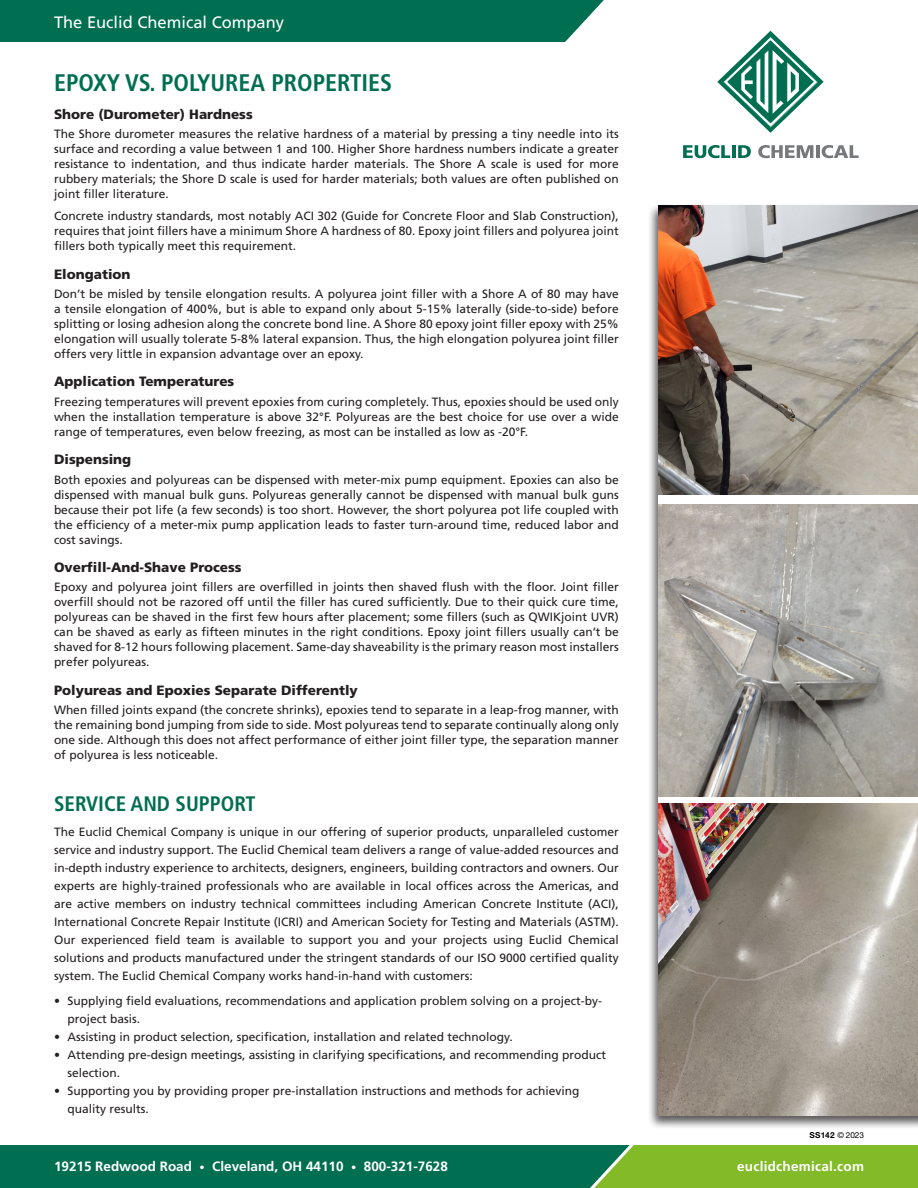
<style>
.page{position:relative;width:918px;height:1188px;background:#fff}
.page>*{position:absolute;margin:0;border:0;box-sizing:border-box;transform-origin:0 0}
.t1{font:700 condensed 24px "Frutiger LT Std";color:#006e51}
.t2{font:700 condensed 21px "Frutiger LT Std";color:#006e51}
.t3{font:16.5px "Frutiger LT Std";color:#fff}
.t4{font:900 13.5px "Frutiger LT Std";color:#231f20}
.t5{font:700 13.5px "Frutiger LT Std";color:#fff}
.t6{font:700 13.5px "Frutiger LT Std";letter-spacing:.02em;color:#fff}
.t7{font:12px/15px "Frutiger LT Std";color:#231f20;text-align:justify}
.t8{font:700 8.25px "Helvetica Neue LT Std";letter-spacing:.03em;color:#000}
.s1{font-weight:400}
.s2{font-size:10.5px}
</style>
<div class="page">
<div style="left:0;top:0;width:604px;height:42px;background:#006e51"></div>
<svg style="left:0;top:1145px;width:918px;height:43px;background:#2b8744"></svg>
<svg style="left:717px;top:31px;width:107px;height:102px"></svg>
<svg style="left:683px;top:145px;width:47px;height:13px"></svg>
<hr style="left:732px;top:145px;width:4px;height:13px;background:#006e51">
<svg style="left:738px;top:145px;width:13px;height:13px"></svg>
<svg style="left:758px;top:145px;width:55px;height:13px"></svg>
<hr style="left:816px;top:145px;width:4px;height:13px;background:#76787b">
<svg style="left:822px;top:145px;width:37px;height:13px"></svg>
<div style="left:647px;top:204px;width:271px;height:926px;background:#231f20;opacity:.75"></div>
<img style="left:659px;top:504px;width:259px;height:293px">
<img style="left:659px;top:206px;width:259px;height:289px">
<img style="left:659px;top:804px;width:259px;height:312px">
<h3 class="t3" style="left:54px;top:13px;width:232px">The Euclid Chemical Company</h3>
<p class="t1" style="left:54px;top:68px;width:340px">EPOXY VS. POLYUREA PROPERTIES</p>
<p class="t4" style="left:54px;top:106px;width:200px">Shore (Durometer) Hardness</p>
<p class="t7" style="left:54px;top:127px;width:566px">The Shore durometer measures the relative hardness of a material by pressing a tiny needle into its surface and recording a value between 1 and 100. Higher Shore hardness numbers indicate a greater resistance to indentation, and thus indicate harder materials. The Shore A scale is used for more rubbery materials; the Shore D scale is used for harder materials; both values are often published on joint filler literature.</p>
<p class="t7" style="left:54px;top:208px;width:566px">Concrete industry standards, most notably ACI 302 (Guide for Concrete Floor and Slab Construction), requires that joint fillers have a minimum Shore A hardness of 80. Epoxy joint fillers and polyurea joint fillers both typically meet this requirement.</p>
<p class="t4" style="left:54px;top:266px;width:78px">Elongation</p>
<p class="t7" style="left:54px;top:286px;width:566px">Don’t be misled by tensile elongation results. A polyurea joint filler with a Shore A of 80 may have a tensile elongation of 400%, but is able to expand only about 5-15% laterally (side-to-side) before splitting or losing adhesion along the concrete bond line. A Shore 80 epoxy joint filler epoxy with 25% elongation will usually tolerate 5-8% lateral expansion. Thus, the high elongation polyurea joint filler offers very little in expansion advantage over an epoxy.</p>
<p class="t4" style="left:54px;top:374px;width:182px">Application Temperatures</p>
<p class="t7" style="left:54px;top:394px;width:566px">Freezing temperatures will prevent epoxies from curing completely. Thus, epoxies should be used only when the installation temperature is above 32°F. Polyureas are the best choice for use over a wide range of temperatures, even below freezing, as most can be installed as low as -20°F.</p>
<p class="t4" style="left:54px;top:451px;width:79px">Dispensing</p>
<p class="t7" style="left:54px;top:472px;width:566px">Both epoxies and polyureas can be dispensed with meter-mix pump equipment. Epoxies can also be dispensed with manual bulk guns. Polyureas generally cannot be dispensed with manual bulk guns because their pot life (a few seconds) is too short. However, the short polyurea pot life coupled with the efficiency of a meter-mix pump application leads to faster turn-around time, reduced labor and cost savings.</p>
<p class="t4" style="left:54px;top:559px;width:189px">Overfill-And-Shave Process</p>
<p class="t7" style="left:54px;top:580px;width:566px">Epoxy and polyurea joint fillers are overfilled in joints then shaved flush with the floor. Joint filler overfill should not be razored off until the filler has cured sufficiently. Due to their quick cure time, polyureas can be shaved in the first few hours after placement; some fillers (such as QWIKjoint UVR) can be shaved as early as fifteen minutes in the right conditions. Epoxy joint fillers usually can’t be shaved for 8-12 hours following placement. Same-day shaveability is the primary reason most installers prefer polyureas.</p>
<p class="t4" style="left:54px;top:682px;width:305px">Polyureas and Epoxies Separate Differently</p>
<p class="t7" style="left:54px;top:703px;width:566px">When filled joints expand (the concrete shrinks), epoxies tend to separate in a leap-frog manner, with the remaining bond jumping from side to side. Most polyureas tend to separate continually along only one side. Although this does not affect performance of either joint filler type, the separation manner of polyurea is less noticeable.</p>
<p class="t2" style="left:54px;top:791px;width:203px">SERVICE AND SUPPORT</p>
<p class="t7" style="left:54px;top:823px;width:566px;line-height:18px">The Euclid Chemical Company is unique in our offering of superior products, unparalleled customer service and industry support. The Euclid Chemical team delivers a range of value-added resources and in-depth industry experience to architects, designers, engineers, building contractors and owners. Our experts are highly-trained professionals who are available in local offices across the Americas, and are active members on industry technical committees including American Concrete Institute (ACI), International Concrete Repair Institute (ICRI) and American Society for Testing and Materials (ASTM).<br>Our experienced field team is available to support you and your projects using Euclid Chemical solutions and products manufactured under the stringent standards of our ISO 9000 certified quality system. The Euclid Chemical Company works hand-in-hand with customers:</p>
<p class="t7" style="left:68px;top:991px;width:536px;line-height:18px;text-indent:-14px">• Supplying field evaluations, recommendations and application problem solving on a project-by&shy;project basis.</p>
<p class="t7" style="left:54px;top:1029px;width:460px">• Assisting in product selection, specification, installation and related technology.</p>
<p class="t7" style="left:68px;top:1045px;width:540px;line-height:18px;text-indent:-14px">• Attending pre-design meetings, assisting in clarifying specifications, and recommending product selection.</p>
<p class="t7" style="left:68px;top:1082px;width:514px;line-height:18px;text-indent:-14px">• Supporting you by providing proper pre-installation instructions and methods for achieving quality results.</p>
<p class="t8" style="left:810px;top:1130px;width:56px">SS142 <span class="s1">© 2023</span></p>
<p class="t5" style="left:54px;top:1158px;width:395px">19215 Redwood Road <span class="s2">•</span> Cleveland, OH 44110 <span class="s2">•</span> 800-321-7628</p>
<p class="t6" style="left:737px;top:1158px;width:128px">euclidchemical.com</p>
</div>
